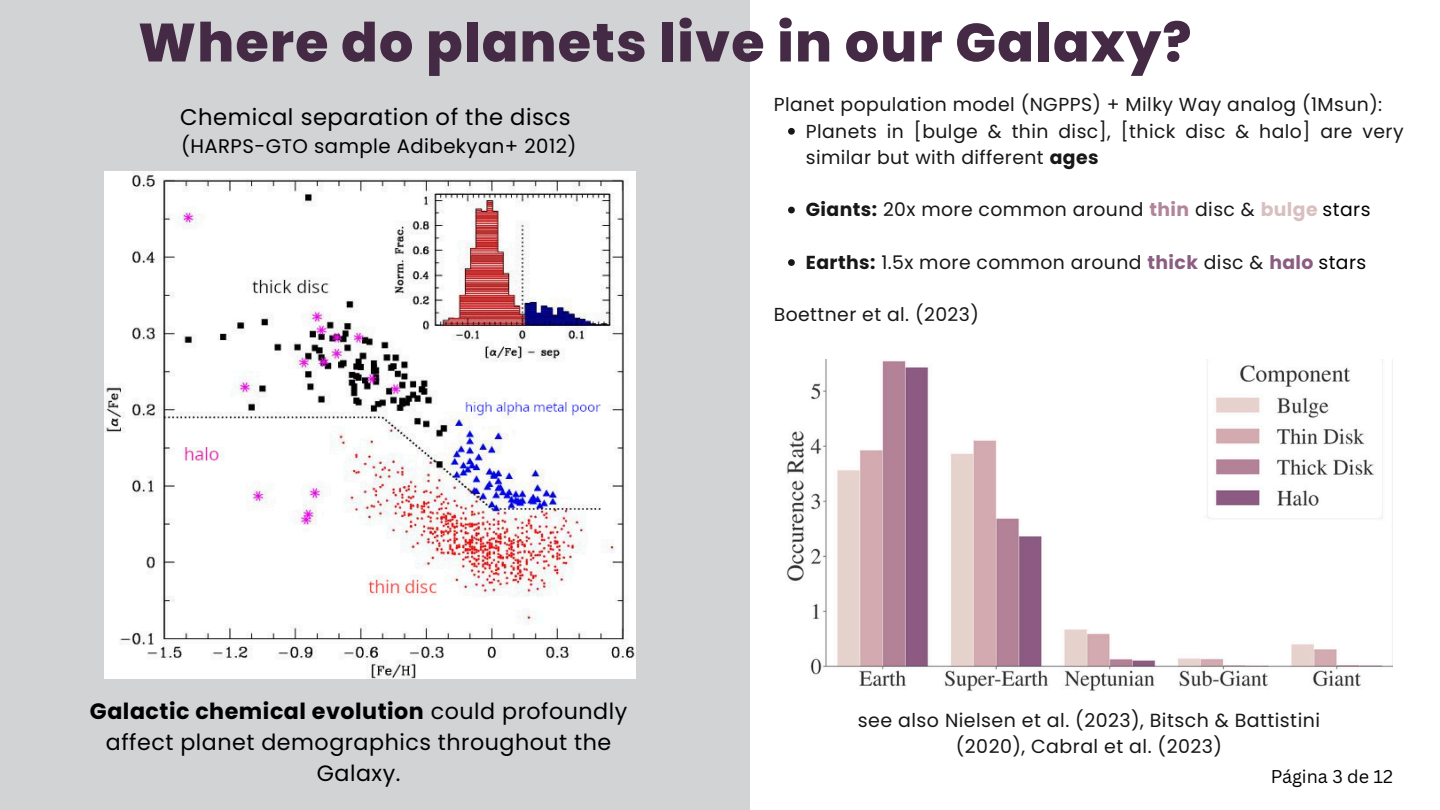
<style>
.page{position:relative;width:1440px;height:810px;background:#fff}
.page>*{position:absolute;margin:0;border:0;box-sizing:border-box;transform-origin:0 0}
.t1{font:800 53.9px "Poppins";letter-spacing:.025em;color:#442a44}
.t2{font:22.7px "Poppins";letter-spacing:.025em;color:#000}
.t3{font:22.2px/30.8px "Poppins";letter-spacing:.025em;color:#000;text-align:center}
.t4{font:19.7px "Poppins";letter-spacing:.025em;color:#000}
.t5{font:19px/26.2px "Poppins";letter-spacing:.025em;color:#181717;text-align:center}
.t6{font:18.8px/26.2px "Poppins";letter-spacing:.025em;color:#181717}
.t7{font:18px "Canva Sans";color:#000}
.s1{font-weight:700}
.s2{font-weight:700;color:#b18599}
.s3{font-weight:700;color:#d8bfc0}
.s4{color:#000}
.s5{font-weight:700;color:#8b5d81}
</style>
<div class="page">
<div style="left:0;top:0;width:750px;height:810px;background:#d2d3d5"></div>
<img style="left:105px;top:171px;width:530px;height:507px">
<img style="left:786px;top:359px;width:606px;height:332px">
<svg style="left:788px;top:128px;width:7px;height:7px"></svg>
<svg style="left:788px;top:207px;width:7px;height:6px"></svg>
<svg style="left:788px;top:259px;width:7px;height:7px"></svg>
<p class="t1" style="left:138px;top:5px;width:1055px">Where do planets live in our Galaxy?</p>
<p class="t2" style="left:180px;top:101px;width:392px">Chemical separation of the discs</p>
<p class="t4" style="left:181px;top:132px;width:397px">(HARPS-GTO sample Adibekyan+ 2012)</p>
<h1 class="t6" style="left:774px;top:92px;width:610px">Planet population model (NGPPS) + Milky Way analog (1Msun):</h1>
<p class="t6" style="left:806px;top:118px;width:599px">Planets in [bulge &amp; thin disc], [thick disc &amp; halo] are very similar but with different <span class="s1">ages</span></p>
<p class="t6" style="left:806px;top:197px;width:566px"><span class="s1">Giants:</span> 20x more common around <span class="s2">thin</span> disc &amp; <span class="s3">bulge</span> <span class="s4">stars</span></p>
<p class="t6" style="left:806px;top:249px;width:562px"><span class="s1">Earths:</span> 1.5x more common around <span class="s5">thick</span> disc &amp; <span class="s5">halo</span> <span class="s4">stars</span></p>
<p class="t6" style="left:774px;top:302px;width:207px">Boettner et al. (2023)</p>
<h2 class="t3" style="left:90px;top:696px;width:539px"><span class="s1">Galactic chemical evolution</span> could profoundly affect planet demographics throughout the<br>Galaxy.</h2>
<p class="t5" style="left:858px;top:707px;width:464px">see also Nielsen et al. (2023), Bitsch &amp; Battistini (2020), Cabral et al. (2023)</p>
<p class="t7" style="left:1271px;top:764px;width:124px">Página 3 de 12</p>
</div>
